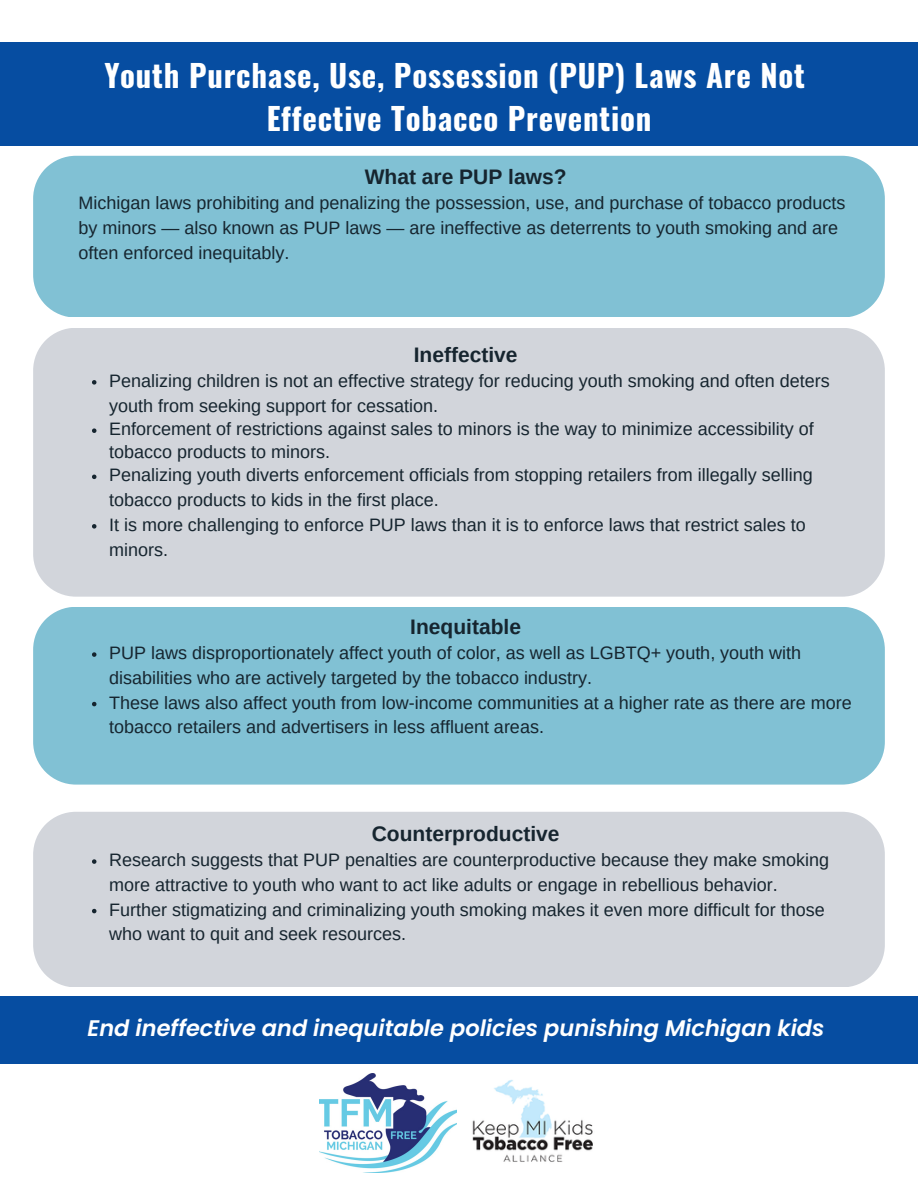
<style>
.page{position:relative;width:918px;height:1188px;background:#fff}
.page>*{position:absolute;margin:0;border:0;box-sizing:border-box;transform-origin:0 0}
.t1{font:700 30.75px "Oswald";letter-spacing:.025em;color:#fff}
.t2{font:italic 600 22.5px "Poppins";color:#fff}
.t3{font:700 21px "Arimo";color:#16252f}
.t4{font:18px/24.8px "Arimo";color:#16252f}
</style>
<div class="page">
<div style="left:33px;top:156px;width:852px;height:161px;background:#81c1d4"></div>
<div style="left:33px;top:328px;width:852px;height:269px;background:#d2d5db"></div>
<div style="left:33px;top:607px;width:852px;height:177px;background:#81c1d4"></div>
<div style="left:33px;top:812px;width:852px;height:175px;background:#d2d5db"></div>
<svg style="left:92px;top:380px;width:4px;height:5px"></svg>
<svg style="left:92px;top:428px;width:4px;height:5px"></svg>
<svg style="left:92px;top:475px;width:4px;height:4px"></svg>
<svg style="left:92px;top:524px;width:4px;height:5px"></svg>
<svg style="left:92px;top:652px;width:4px;height:5px"></svg>
<svg style="left:92px;top:702px;width:4px;height:4px"></svg>
<svg style="left:92px;top:859px;width:4px;height:5px"></svg>
<svg style="left:92px;top:909px;width:4px;height:4px"></svg>
<div style="left:0;top:42px;width:918px;height:103px;background:#064da1"></div>
<div style="left:0;top:996px;width:918px;height:68px;background:#064da1"></div>
<img style="left:472px;top:1080px;width:121px;height:82px">
<img style="left:319px;top:1074px;width:137px;height:99px">
<p class="t1" style="left:104px;top:51px;width:702px">Youth Purchase, Use, Possession (PUP) Laws Are Not</p>
<p class="t1" style="left:267px;top:94px;width:386px">Effective Tobacco Prevention</p>
<p class="t3" style="left:365px;top:165px;width:203px">What are PUP laws?</p>
<p class="t4" style="left:78px;top:190px;width:769px">Michigan laws prohibiting and penalizing the possession, use, and purchase of tobacco products by minors — also known as PUP laws — are ineffective as deterrents to youth smoking and are often enforced inequitably.</p>
<p class="t3" style="left:414px;top:343px;width:105px">Ineffective</p>
<p class="t4" style="left:109px;top:368px;width:722px">Penalizing children is not an effective strategy for reducing youth smoking and often deters youth from seeking support for cessation.</p>
<p class="t4" style="left:109px;top:418px;width:706px;line-height:22.5px">Enforcement of restrictions against sales to minors is the way to minimize accessibility of tobacco products to minors.</p>
<p class="t4" style="left:109px;top:463px;width:705px">Penalizing youth diverts enforcement officials from stopping retailers from illegally selling tobacco products to kids in the first place.</p>
<p class="t4" style="left:109px;top:512px;width:698px">It is more challenging to enforce PUP laws than it is to enforce laws that restrict sales to minors.</p>
<p class="t3" style="left:410px;top:615px;width:112px">Inequitable</p>
<p class="t4" style="left:109px;top:640px;width:694px">PUP laws disproportionately affect youth of color, as well as LGBTQ+ youth, youth with disabilities who are actively targeted by the tobacco industry.</p>
<p class="t4" style="left:109px;top:690px;width:744px">These laws also affect youth from low-income communities at a higher rate as there are more tobacco retailers and advertisers in less affluent areas.</p>
<p class="t3" style="left:372px;top:822px;width:189px">Counterproductive</p>
<p class="t4" style="left:109px;top:847px;width:721px">Research suggests that PUP penalties are counterproductive because they make smoking more attractive to youth who want to act like adults or engage in rebellious behavior.</p>
<p class="t4" style="left:109px;top:897px;width:717px">Further stigmatizing and criminalizing youth smoking makes it even more difficult for those who want to quit and seek resources.</p>
<p class="t2" style="left:87px;top:1012px;width:739px">End ineffective and inequitable policies punishing Michigan kids</p>
</div>
